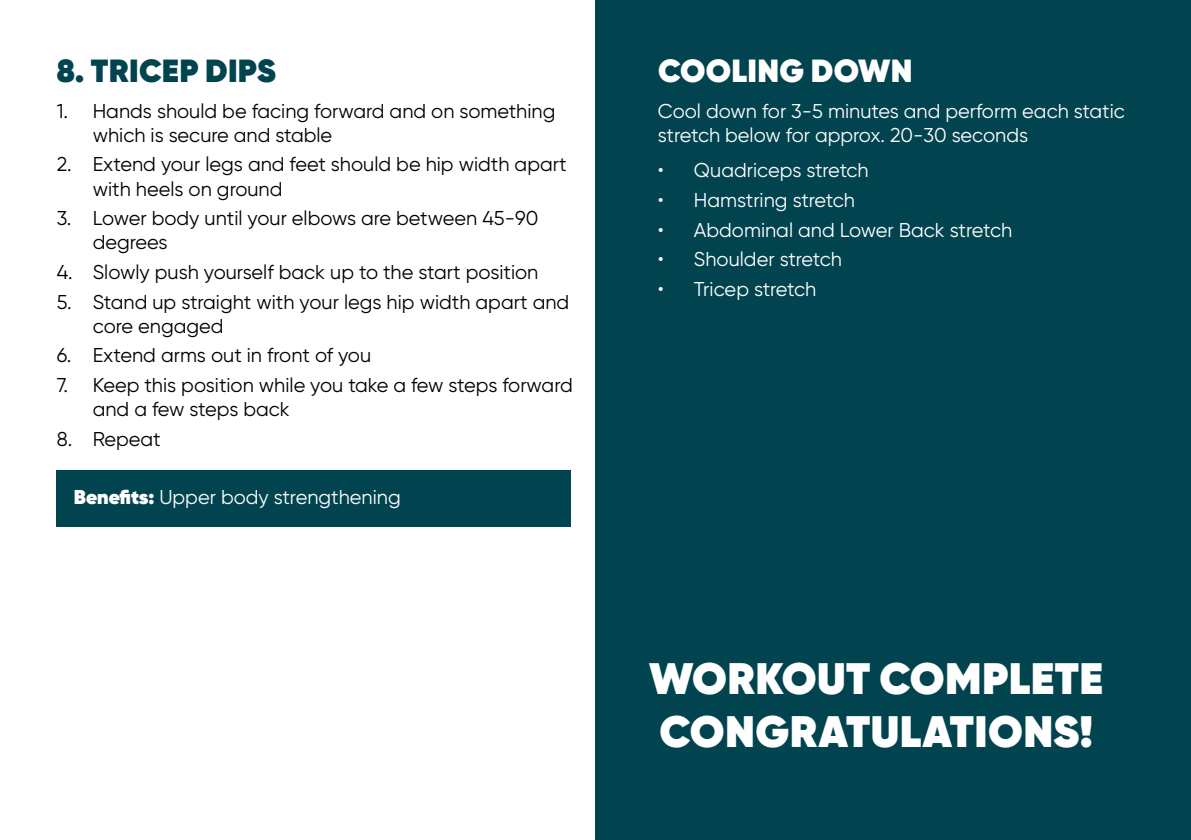
<style>
.page{position:relative;width:1191px;height:840px;background:#fff}
.page>*{position:absolute;margin:0;border:0;box-sizing:border-box;transform-origin:0 0}
.t1{font:800 44px "Gilroy";letter-spacing:.01em;color:#fff}
.t2{font:800 32px "Gilroy";letter-spacing:.01em;color:#01434f}
.t3{font:800 32px "Gilroy";letter-spacing:.01em;color:#fff}
.t4{font:20px/24px "Gilroy";color:#000}
.t5{font:20px/24px "Gilroy";color:#fff}
.s1{font-weight:800}
</style>
<div class="page">
<div style="left:57px;top:469px;width:514px;height:57px;background:#01434f"></div>
<div style="left:595px;top:0;width:596px;height:839px;background:#01434f"></div>
<p class="t2" style="left:57px;top:51px;width:220px">8. TRICEP DIPS</p>
<p class="t4" style="left:93px;top:98px;width:464px;text-indent:-36px">1. Hands should be facing forward and on something which is secure and stable</p>
<p class="t4" style="left:93px;top:152px;width:475px;text-indent:-36px">2. Extend your legs and feet should be hip width apart with heels on ground</p>
<p class="t4" style="left:93px;top:206px;width:447px;text-indent:-36px">3. Lower body until your elbows are between 45-90 degrees</p>
<p class="t4" style="left:57px;top:259px;width:483px">4. Slowly push yourself back up to the start position</p>
<p class="t4" style="left:93px;top:289px;width:478px;text-indent:-36px">5. Stand up straight with your legs hip width apart and core engaged</p>
<p class="t4" style="left:57px;top:343px;width:316px">6. Extend arms out in front of you</p>
<p class="t4" style="left:93px;top:372px;width:481px;text-indent:-36px">7. Keep this position while you take a few steps forward and a few steps back</p>
<p class="t4" style="left:57px;top:426px;width:105px">8. Repeat</p>
<p class="t5" style="left:74px;top:484px;width:328px"><span class="s1">Benefits:</span> Upper body strengthening</p>
<p class="t3" style="left:658px;top:51px;width:256px">COOLING DOWN</p>
<p class="t5" style="left:658px;top:98px;width:468px">Cool down for 3-5 minutes and perform each static stretch below for approx. 20-30 seconds</p>
<p class="t5" style="left:658px;top:158px;width:212px">• Quadriceps stretch</p>
<p class="t5" style="left:658px;top:187px;width:199px">• Hamstring stretch</p>
<p class="t5" style="left:658px;top:217px;width:356px">• Abdominal and Lower Back stretch</p>
<p class="t5" style="left:658px;top:247px;width:186px">• Shoulder stretch</p>
<p class="t5" style="left:658px;top:276px;width:160px">• Tricep stretch</p>
<p class="t1" style="left:649px;top:649px;width:456px">WORKOUT COMPLETE</p>
<p class="t1" style="left:659px;top:703px;width:435px">CONGRATULATIONS!</p>
</div>
